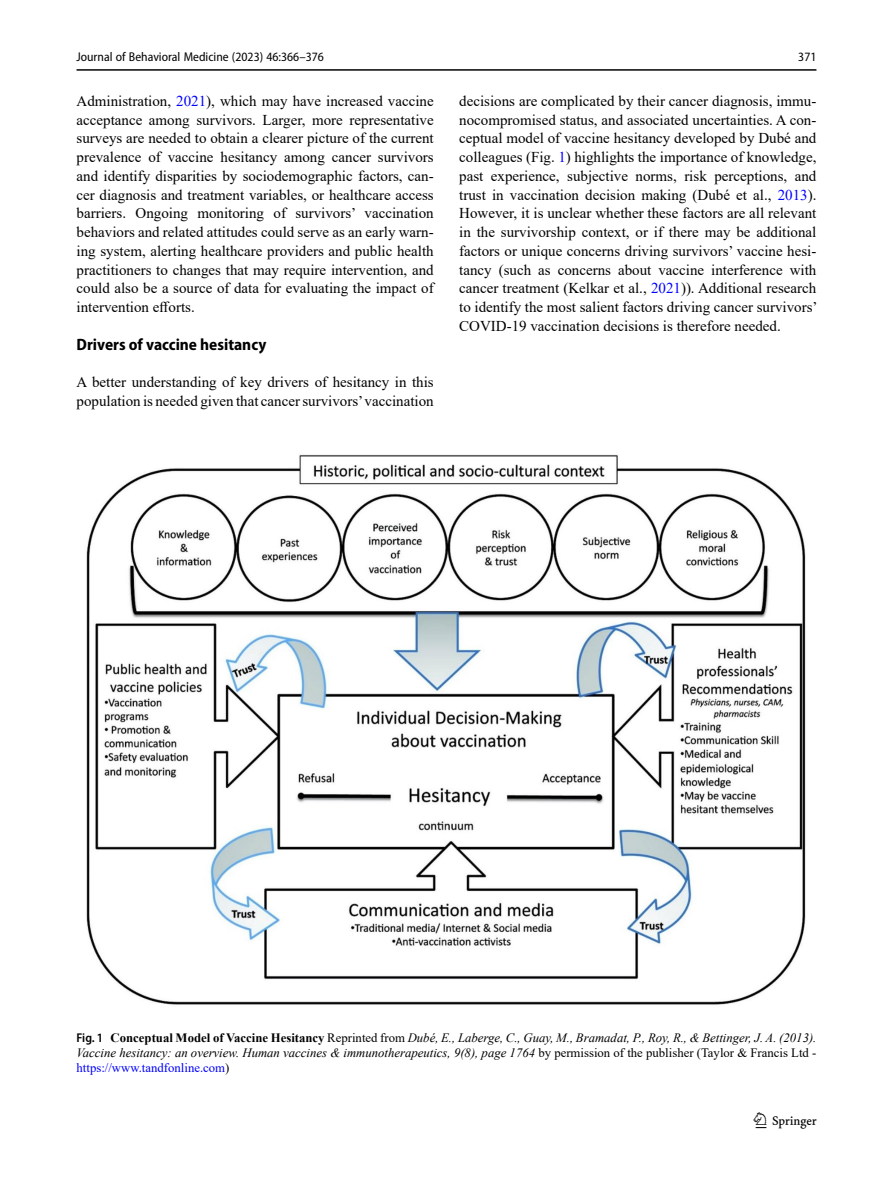
<style>
.page{position:relative;width:893px;height:1187px;background:#fff}
.page>*{position:absolute;margin:0;border:0;box-sizing:border-box;transform-origin:0 0}
.t1{font:22.5px "Springnew";color:#000}
.Head_2{font:700 semi-condensed 16.5px "Myriad Pro";color:#000}
.Body_Text{font:15px/18.8px "Times New Roman";color:#000;text-align:justify}
.Figure_Caption{font:italic 12.75px/15px "Times New Roman";color:#000;text-align:justify}
.t2{font:semi-condensed 12.75px "Myriad Pro";color:#000}
.s1{color:#00f}
.s2{font-family:"Myriad Pro";font-weight:600;font-style:normal;font-stretch:semi-condensed}
.s3{font-weight:700;font-style:normal}
.s4{font-style:normal}
.s5{font-style:normal;color:#00f}
</style>
<div class="page">
<hr style="left:77px;top:69px;width:739px;height:2px;background:#000">
<img style="left:86px;top:454px;width:720px;height:551px">
<p class="t2" style="left:77px;top:49px;width:249px">Journal of Behavioral Medicine (2023) 46:366–376</p>
<p class="t2" style="left:798px;top:49px;width:20px">371</p>
<p class="Body_Text" style="left:77px;top:91px;width:359px">Administration, <span class="s1">2021</span>), which may have increased vaccine acceptance among survivors. Larger, more representative surveys are needed to obtain a clearer picture of the current prevalence of vaccine hesitancy among cancer survivors and identify disparities by sociodemographic factors, can&shy;cer diagnosis and treatment variables, or healthcare access barriers. Ongoing monitoring of survivors’ vaccination behaviors and related attitudes could serve as an early warn&shy;ing system, alerting healthcare providers and public health practitioners to changes that may require intervention, and could also be a source of data for evaluating the impact of intervention efforts.</p>
<p class="Head_2" style="left:77px;top:335px;width:191px">Drivers of vaccine hesitancy</p>
<p class="Body_Text" style="left:77px;top:372px;width:359px">A better understanding of key drivers of hesitancy in this population is needed given that cancer survivors’ vaccination</p>
<p class="Body_Text" style="left:459px;top:91px;width:360px">decisions are complicated by their cancer diagnosis, immu&shy;nocompromised status, and associated uncertainties. A con&shy;ceptual model of vaccine hesitancy developed by Dubé and colleagues (Fig. <span class="s1">1</span>) highlights the importance of knowledge, past experience, subjective norms, risk perceptions, and trust in vaccination decision making (Dubé et al., <span class="s1">2013</span>).<br>However, it is unclear whether these factors are all relevant in the survivorship context, or if there may be additional factors or unique concerns driving survivors’ vaccine hesi&shy;tancy (such as concerns about vaccine interference with cancer treatment (Kelkar et al., <span class="s1">2021</span>)). Additional research to identify the most salient factors driving cancer survivors’ COVID-19 vaccination decisions is therefore needed.</p>
<p class="Figure_Caption" style="left:77px;top:1029px;width:741px"><span class="s2">Fig. 1</span> <span class="s3">Conceptual Model of Vaccine Hesitancy</span> <span class="s4">Reprinted from</span> Dubé, E., Laberge, C., Guay, M., Bramadat, P., Roy, R., &amp; Bettinger, J. A. (2013).<br>Vaccine hesitancy: an overview. Human vaccines &amp; immunotherapeutics, 9(8), page 1764 <span class="s4">by permission of the publisher (Taylor &amp; Francis Ltd - </span><span class="s5">https://www.tandfonline.com</span><span class="s4">)</span></p>
<h1 class="t1" style="left:756px;top:1107px;width:63px">1 3</h1>
</div>
